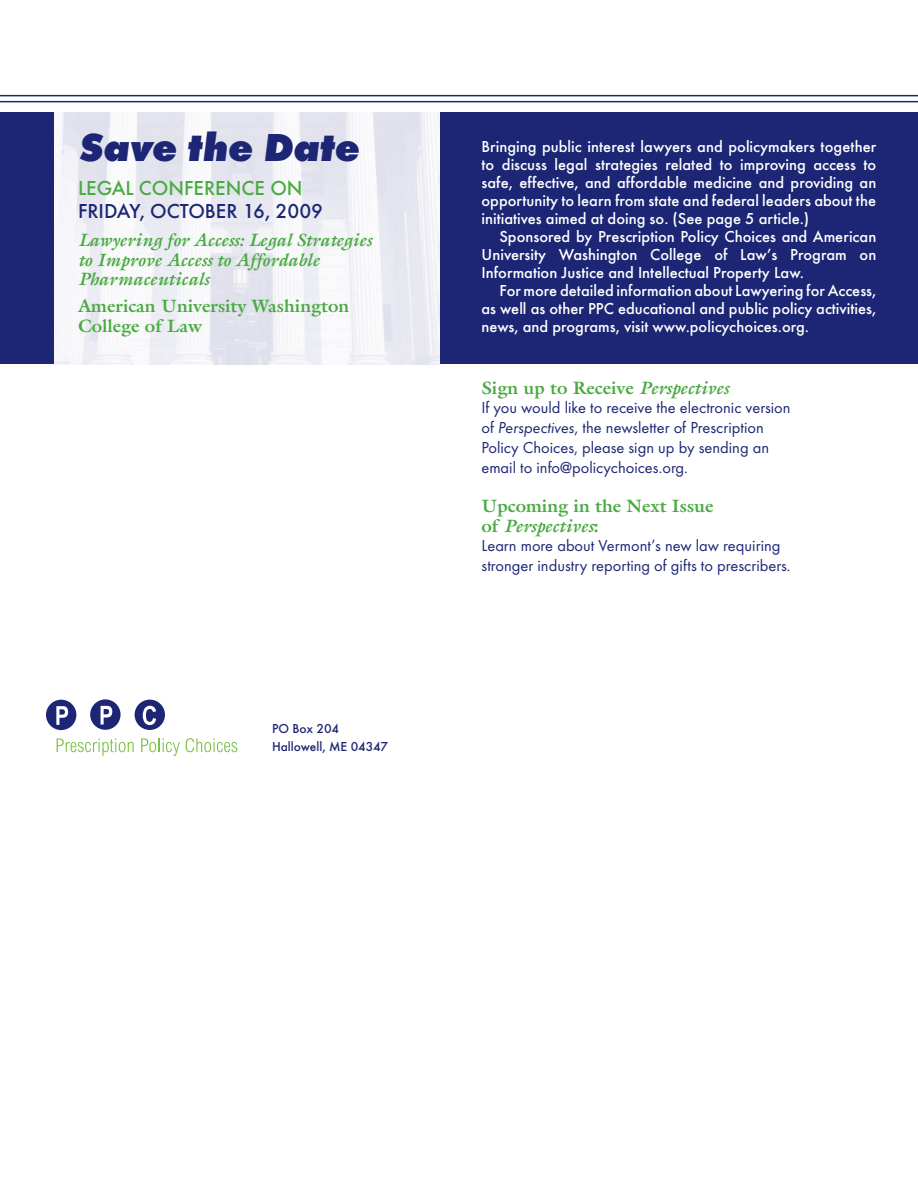
<style>
.page{position:relative;width:918px;height:1188px;background:#fff}
.page>*{position:absolute;margin:0;border:0;box-sizing:border-box;transform-origin:0 0}
.t1{font:italic 800 40.5px "Futura T";color:#1c2674}
.t2{font:500 21px "Futura T";color:#1c2674}
.t3{font:500 21px "Futura T";color:#4aaa42}
.t4{font:700 18px/19.5px "Galliard";color:#4aaa42}
.t5{font:italic 700 18px/19.5px "Galliard";color:#4aaa42}
.t6{font:500 16.5px/18px "Futura T";color:#fff;text-align:justify}
.t7{font:16.5px/19.8px "Futura T";color:#1c2674}
.t8{font:500 13.5px/18px "Futura T";color:#1c2674}
.s1{font-style:italic}
</style>
<div class="page">
<div style="left:0;top:112px;width:918px;height:252px;background:#1c2674"></div>
<svg style="left:57px;top:738px;width:77px;height:18px"></svg>
<svg style="left:141px;top:738px;width:39px;height:18px"></svg>
<svg style="left:186px;top:738px;width:51px;height:14px"></svg>
<div style="left:46px;top:700px;width:30px;height:30px;background:#1c2674;border-radius:50%"></div>
<svg style="left:56px;top:706px;width:12px;height:19px"></svg>
<div style="left:90px;top:699px;width:31px;height:31px;background:#1c2674;border-radius:50%"></div>
<svg style="left:101px;top:706px;width:11px;height:19px"></svg>
<div style="left:135px;top:700px;width:30px;height:30px;background:#1c2674;border-radius:50%"></div>
<svg style="left:143px;top:706px;width:13px;height:19px"></svg>
<hr style="left:0;top:95px;width:918px;height:1px;background:#1c2674">
<hr style="left:0;top:101px;width:918px;height:1px;background:#1c2674">
<img style="left:54px;top:112px;width:386px;height:252px">
<h1 class="t1" style="left:78px;top:123px;width:282px">Save the Date</h1>
<p class="t3" style="left:78px;top:176px;width:226px">Legal Conference on</p>
<p class="t2" style="left:78px;top:198px;width:247px">Fri day, Octobe r 16, 2009</p>
<p class="t5" style="left:78px;top:230px;width:295px">Lawyering for Access: Legal Strategies to Improve Access to Affordable<br>Pharmaceuticals</p>
<p class="t4" style="left:78px;top:296px;width:273px">American University Washington<br>College of Law</p>
<p class="t8" style="left:272px;top:720px;width:118px">PO Box 204<br>Hallowell, ME 04347</p>
<p class="t6" style="left:482px;top:138px;width:396px">Bringing public interest lawyers and policymakers together to discuss legal strategies related to improving access to safe, effective, and affordable medicine and providing an opportunity to learn from state and federal leaders about the initiatives aimed at doing so. (See page 5 article.)</p>
<p class="t6" style="left:482px;top:228px;width:396px;text-indent:18px">Sponsored by Prescription Policy Choices and American University Washington College of Law’s Program on Information Justice and Intellectual Property Law.</p>
<p class="t6" style="left:482px;top:282px;width:396px;text-indent:18px">For more detailed information about Lawyering for Access, as well as other PPC educational and public policy activities, news, and programs, visit www.policychoices.org.</p>
<p class="t4" style="left:482px;top:378px;width:249px">Sign up to Receive <span class="s1">Perspectives</span></p>
<p class="t7" style="left:482px;top:398px;width:311px">If you would like to receive the electronic version of <span class="s1">Perspectives</span>, the newsletter of Prescription Policy Choices, please sign up by sending an email to info@policychoices.org.</p>
<p class="t4" style="left:482px;top:496px;width:233px">Upcoming in the Next Issue of <span class="s1">Perspectives</span>:</p>
<p class="t7" style="left:482px;top:536px;width:311px">Learn more about Vermont’s new law requiring stronger industry reporting of gifts to prescribers.</p>
</div>
